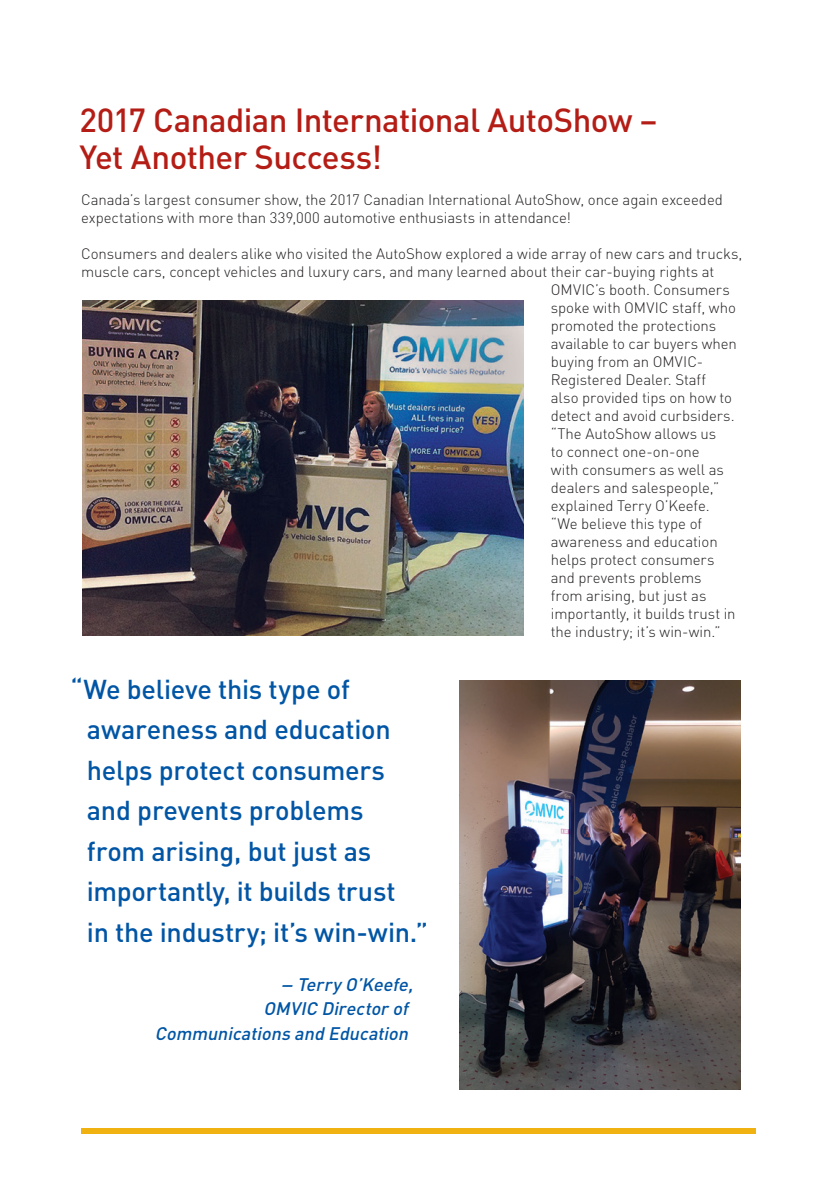
<style>
.page{position:relative;width:837px;height:1188px;background:#fff}
.page>*{position:absolute;margin:0;border:0;box-sizing:border-box;transform-origin:0 0}
.t1{font:500 33px/37.5px "DIN Pro";letter-spacing:-.02em;color:#b41d15}
.t2{font:500 27px "DIN Pro";letter-spacing:-.01em;color:#0155a5}
.t3{font:italic 500 18px/24.6px "DIN Pro";color:#0155a5;text-align:right}
.t4{font:300 15px/18px "DIN Pro";letter-spacing:-.005em;color:#231f20}
</style>
<div class="page">
<div style="left:81px;top:1128px;width:675px;height:6px;background:#efb211"></div>
<img style="left:82px;top:301px;width:442px;height:334px">
<img style="left:460px;top:680px;width:281px;height:409px">
<p class="t1" style="left:80px;top:100px;width:580px">2017 Canadian International AutoShow –<br>Yet Another Success!</p>
<p class="t4" style="left:81px;top:190px;width:643px">Canada’s largest consumer show, the 2017 Canadian International AutoShow, once again exceeded expectations with more than 339,000 automotive enthusiasts in attendance!</p>
<p class="t4" style="left:81px;top:244px;width:663px">Consumers and dealers alike who visited the AutoShow explored a wide array of new cars and trucks,</p>
<p class="t4" style="left:81px;top:262px;width:635px">muscle cars, concept vehicles and luxury cars, and many learned about their car-buying rights at</p>
<p class="t4" style="left:551px;top:280px;width:180px">OMVIC’s booth. Consumers</p>
<p class="t4" style="left:551px;top:298px;width:187px">spoke with OMVIC staff, who</p>
<p class="t4" style="left:551px;top:316px;width:167px">promoted the protections</p>
<p class="t4" style="left:551px;top:334px;width:188px">available to car buyers when</p>
<p class="t4" style="left:551px;top:352px;width:154px">buying from an OMVIC-</p>
<p class="t4" style="left:551px;top:370px;width:157px">Registered Dealer. Staff</p>
<p class="t4" style="left:551px;top:388px;width:183px">also provided tips on how to</p>
<p class="t4" style="left:551px;top:406px;width:185px">detect and avoid curbsiders.</p>
<p class="t4" style="left:551px;top:424px;width:167px">“The AutoShow allows us</p>
<p class="t4" style="left:551px;top:442px;width:150px">to connect one-on-one</p>
<p class="t4" style="left:551px;top:460px;width:175px">with consumers as well as</p>
<p class="t4" style="left:551px;top:478px;width:170px">dealers and salespeople,”</p>
<p class="t4" style="left:551px;top:496px;width:160px">explained Terry O’Keefe.</p>
<p class="t4" style="left:551px;top:514px;width:153px">“We believe this type of</p>
<p class="t4" style="left:551px;top:532px;width:168px">awareness and education</p>
<p class="t4" style="left:551px;top:550px;width:165px">helps protect consumers</p>
<p class="t4" style="left:551px;top:568px;width:152px">and prevents problems</p>
<p class="t4" style="left:551px;top:586px;width:157px">from arising, but just as</p>
<p class="t4" style="left:551px;top:604px;width:186px">importantly, it builds trust in</p>
<p class="t4" style="left:551px;top:622px;width:172px">the industry; it’s win-win.”</p>
<p class="t2" style="left:70px;top:671px;width:281px">“We believe this type of</p>
<p class="t2" style="left:87px;top:711px;width:305px">awareness and education</p>
<p class="t2" style="left:87px;top:752px;width:299px">helps protect consumers</p>
<p class="t2" style="left:87px;top:792px;width:278px">and prevents problems</p>
<p class="t2" style="left:87px;top:833px;width:286px">from arising, but just as</p>
<p class="t2" style="left:87px;top:873px;width:310px">importantly, it builds trust</p>
<p class="t2" style="left:87px;top:914px;width:343px">in the industry; it’s win-win.”</p>
<p class="t3" style="left:155px;top:971px;width:264px">--Terry O’Keefe,<br>OMVIC Directorof<br>Communications and Education</p>
</div>
